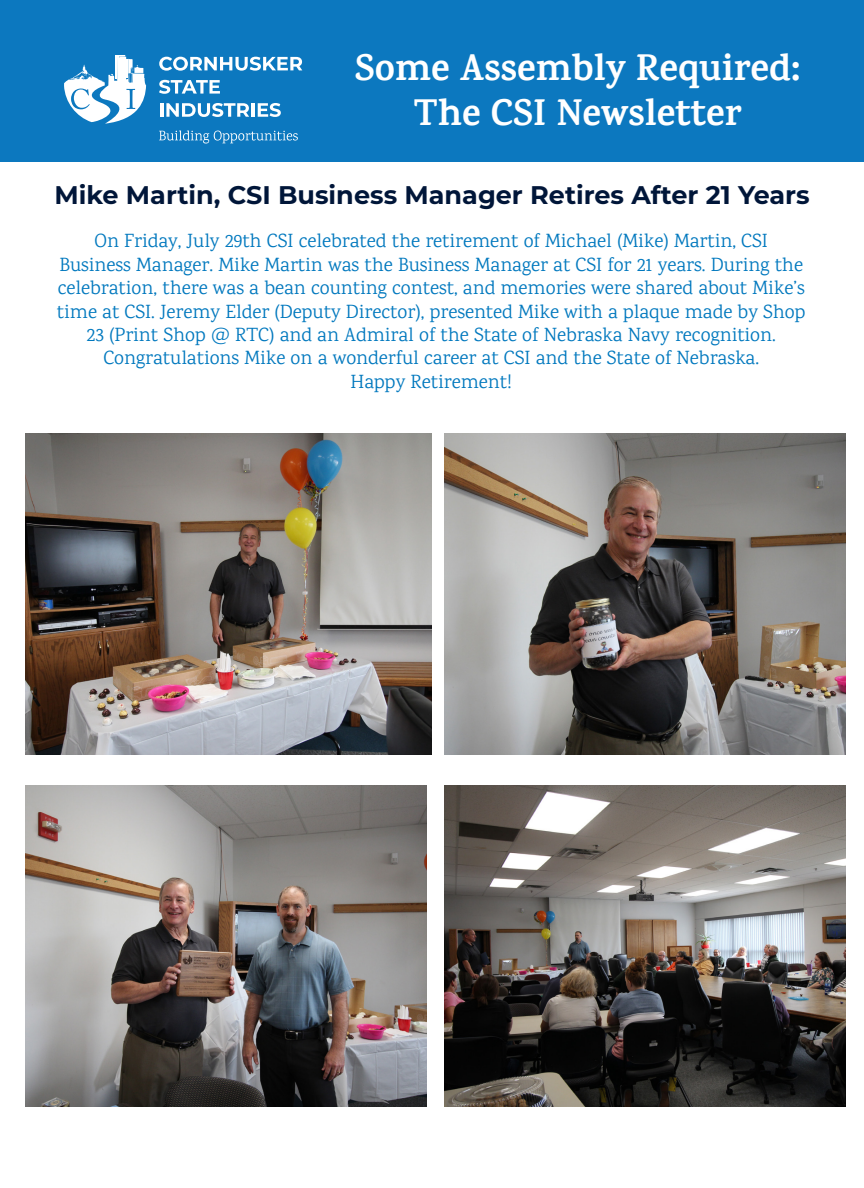
<style>
.page{position:relative;width:864px;height:1188px;background:#fff}
.page>*{position:absolute;margin:0;border:0;box-sizing:border-box;transform-origin:0 0}
.t1{font:700 37.5px "Karma";color:#fff}
.t2{font:700 25.5px "Montserrat";color:#001639}
.t3{font:19.5px/23.4px "Karma";color:#0078be;text-align:center}
</style>
<div class="page">
<div style="left:0;top:0;width:864px;height:162px;background:#0c78bf"></div>
<svg style="left:64px;top:55px;width:82px;height:69px"></svg>
<svg style="left:159px;top:130px;width:139px;height:14px"></svg>
<svg style="left:159px;top:57px;width:143px;height:14px"></svg>
<svg style="left:159px;top:80px;width:61px;height:14px"></svg>
<hr style="left:160px;top:103px;width:3px;height:14px;background:#fff">
<svg style="left:166px;top:103px;width:83px;height:14px"></svg>
<hr style="left:251px;top:103px;width:4px;height:14px;background:#fff">
<svg style="left:258px;top:103px;width:23px;height:14px"></svg>
<img style="left:26px;top:433px;width:405px;height:322px">
<img style="left:445px;top:433px;width:400px;height:322px">
<img style="left:26px;top:785px;width:400px;height:322px">
<img style="left:445px;top:785px;width:400px;height:322px">
<p class="t1" style="left:355px;top:45px;width:447px">Some Assembly Required:</p>
<p class="t1" style="left:414px;top:90px;width:329px">The CSI Newsletter</p>
<p class="t2" style="left:54px;top:177px;width:757px">Mike Martin, CSI Business Manager Retires After 21 Years</p>
<p class="t3" style="left:57px;top:229px;width:750px">On Friday, July 29th CSI celebrated the retirement of Michael (Mike) Martin, CSI Business Manager. Mike Martin was the Business Manager at CSI for 21 years. During the celebration, there was a bean counting contest, and memories were shared about Mike’s time at CSI. Jeremy Elder (Deputy Director), presented Mike with a plaque made by Shop 23 (Print Shop @ RTC) and an Admiral of the State of Nebraska Navy recognition.<br>Congratulations Mike on a wonderful career at CSI and the State of Nebraska.</p>
<p class="t3" style="left:351px;top:369px;width:163px">Happy Retirement!</p>
</div>
